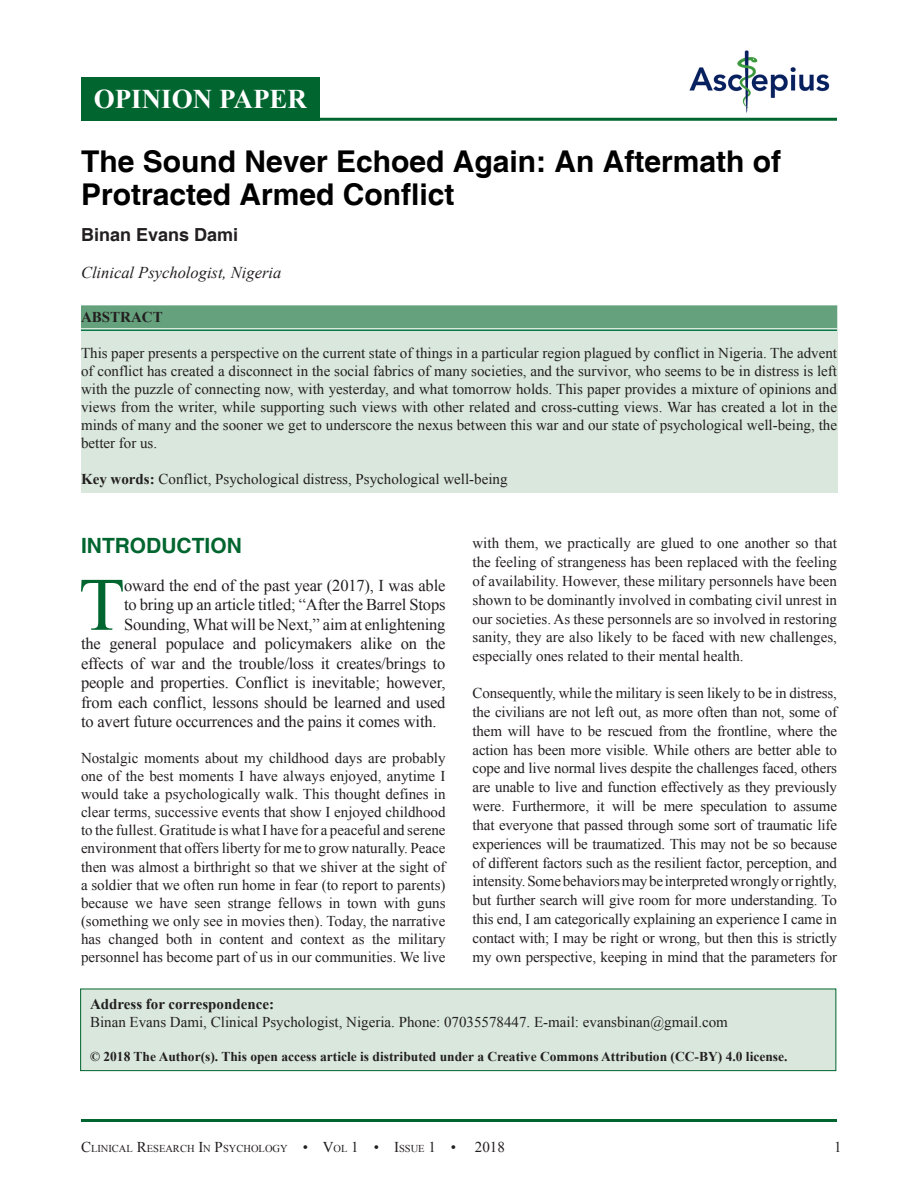
<style>
.page{position:relative;width:918px;height:1188px;background:#fff}
.page>*{position:absolute;margin:0;border:0;box-sizing:border-box;transform-origin:0 0}
.Drop_Caps{font:75.45px "Times New Roman";color:#00652e}
.AT{font:700 30px/33px "Helvetica";color:#000}
.AH{font:700 27px "Times New Roman";color:#fff}
.t1{font:700 21px "Helvetica";color:#00652e}
.AU{font:700 18px "Helvetica";color:#231f20}
.Drop_Caps-2{font:16.5px "Times New Roman";letter-spacing:-.01em;color:#231f20}
.AFF{font:italic 16.5px "Times New Roman";color:#231f20}
.TX{font:15px/18.8px "Times New Roman";color:#231f20;text-align:justify}
.ABS{font:15px/18px "Times New Roman";color:#231f20;text-align:justify}
.ADD{font:15px/18px "Times New Roman";color:#231f20}
.KWD{font:15px "Times New Roman";color:#231f20}
.ABSH{font:700 15px "Times New Roman";color:#231f20}
.t2{font:15px "Times New Roman";color:#231f20}
.CR{font:700 13.5px "Times New Roman";color:#231f20}
.t3{font:10.5px "Times New Roman";color:#231f20}
.s1{font-weight:700}
.s2{font-size:15px}
</style>
<div class="page">
<hr style="left:81px;top:1119px;width:756px;height:3px;background:#00652e">
<img style="left:689px;top:50px;width:141px;height:63px">
<div style="left:81px;top:77px;width:239px;height:44px;background:#00652e"></div>
<hr style="left:81px;top:118px;width:756px;height:3px;background:#00652e">
<div style="left:81px;top:305px;width:756px;height:188px;background:#d9e7dd"></div>
<div style="left:81px;top:305px;width:756px;height:23px;background:#66a17d"></div>
<hr style="left:81px;top:329px;width:756px;height:2px;background:#087947">
<div style="left:81px;top:989px;width:755px;height:82px;background:#d9e7dd"></div>
<div style="left:80px;top:989px;width:756px;height:82px;border:1px solid #00652e"></div>
<p class="AH" style="left:94px;top:80px;width:215px">OPINION PAPER</p>
<p class="AT" style="left:81px;top:146px;width:702px">The Sound Never Echoed Again: An Aftermath of<br>Protracted Armed Conflict</p>
<p class="AU" style="left:81px;top:224px;width:159px">Binan Evans Dami</p>
<p class="AFF" style="left:81px;top:262px;width:202px">Clinical Psychologist, Nigeria</p>
<p class="ABSH" style="left:81px;top:307px;width:83px">ABSTRACT</p>
<p class="ABS" style="left:81px;top:344px;width:758px">This paper presents a perspective on the current state of things in a particular region plagued by conflict in Nigeria. The advent of conflict has created a disconnect in the social fabrics of many societies, and the survivor, who seems to be in distress is left with the puzzle of connecting now, with yesterday, and what tomorrow holds. This paper provides a mixture of opinions and views from the writer, while supporting such views with other related and cross-cutting views. War has created a lot in the minds of many and the sooner we get to underscore the nexus between this war and our state of psychological well-being, the better for us.</p>
<p class="KWD" style="left:81px;top:469px;width:428px"><span class="s1">Key words:</span> Conflict, Psychological distress, Psychological well-being</p>
<h1 class="t1" style="left:81px;top:533px;width:162px">INTRODUCTION</h1>
<p class="Drop_Caps" style="left:79px;top:554px;width:48px">T</p>
<p class="Drop_Caps-2" style="left:124px;top:574px;width:323px">oward the end of the past year (2017), I was able</p>
<p class="Drop_Caps-2" style="left:124px;top:594px;width:323px">to bring up an article titled; “After the Barrel Stops</p>
<p class="Drop_Caps-2" style="left:124px;top:613px;width:323px">Sounding, What will be Next,” aim at enlightening</p>
<p class="Drop_Caps-2" style="left:81px;top:633px;width:366px">the general populace and policymakers alike on the</p>
<p class="Drop_Caps-2" style="left:81px;top:652px;width:366px">effects of war and the trouble/loss it creates/brings to</p>
<p class="Drop_Caps-2" style="left:81px;top:672px;width:366px">people and properties. Conflict is inevitable; however,</p>
<p class="Drop_Caps-2" style="left:81px;top:691px;width:366px">from each conflict, lessons should be learned and used</p>
<p class="Drop_Caps-2" style="left:81px;top:711px;width:357px">to avert future occurrences and the pains it comes with.</p>
<p class="TX" style="left:81px;top:749px;width:366px;line-height:18px">Nostalgic moments about my childhood days are probably one of the best moments I have always enjoyed, anytime I would take a psychologically walk. This thought defines in clear terms, successive events that show I enjoyed childhood to the fullest. Gratitude is what I have for a peaceful and serene environment that offers liberty for me to grow naturally. Peace then was almost a birthright so that we shiver at the sight of a soldier that we often run home in fear (to report to parents) because we have seen strange fellows in town with guns (something we only see in movies then). Today, the narrative has changed both in content and context as the military personnel has become part of us in our communities. We live</p>
<p class="TX" style="left:472px;top:534px;width:366px">with them, we practically are glued to one another so that the feeling of strangeness has been replaced with the feeling of availability. However, these military personnels have been shown to be dominantly involved in combating civil unrest in our societies. As these personnels are so involved in restoring sanity, they are also likely to be faced with new challenges, especially ones related to their mental health.</p>
<p class="TX" style="left:472px;top:684px;width:366px">Consequently, while the military is seen likely to be in distress, the civilians are not left out, as more often than not, some of them will have to be rescued from the frontline, where the action has been more visible. While others are better able to cope and live normal lives despite the challenges faced, others are unable to live and function effectively as they previously were. Furthermore, it will be mere speculation to assume that everyone that passed through some sort of traumatic life experiences will be traumatized. This may not be so because of different factors such as the resilient factor, perception, and intensity. Some behaviors may be interpreted wrongly or rightly, but further search will give room for more understanding. To this end, I am categorically explaining an experience I came in contact with; I may be right or wrong, but then this is strictly my own perspective, keeping in mind that the parameters for</p>
<p class="ADD" style="left:90px;top:995px;width:639px"><span class="s1">Address for correspondence:<br></span>Binan Evans Dami, Clinical Psychologist, Nigeria. Phone: 07035578447. E-mail: evansbinan@gmail.com</p>
<p class="CR" style="left:90px;top:1047px;width:699px">© 2018 The Author(s). This open access article is distributed under a Creative Commons Attribution (CC-BY) 4.0 license.</p>
<p class="t3" style="left:81px;top:1141px;width:377px"><span class="s2">C</span>LINICAL <span class="s2">R</span>ESEARCH <span class="s2">I</span>N <span class="s2">P</span>SYCHOLOGY <span class="s2">• V</span>OL <span class="s2">1 • I</span> SSUE <span class="s2">1 •</span></p>
<p class="t2" style="left:475px;top:1136px;width:31px">2018</p>
<p class="TX" style="left:834px;top:1137px;width:9px">1</p>
</div>
